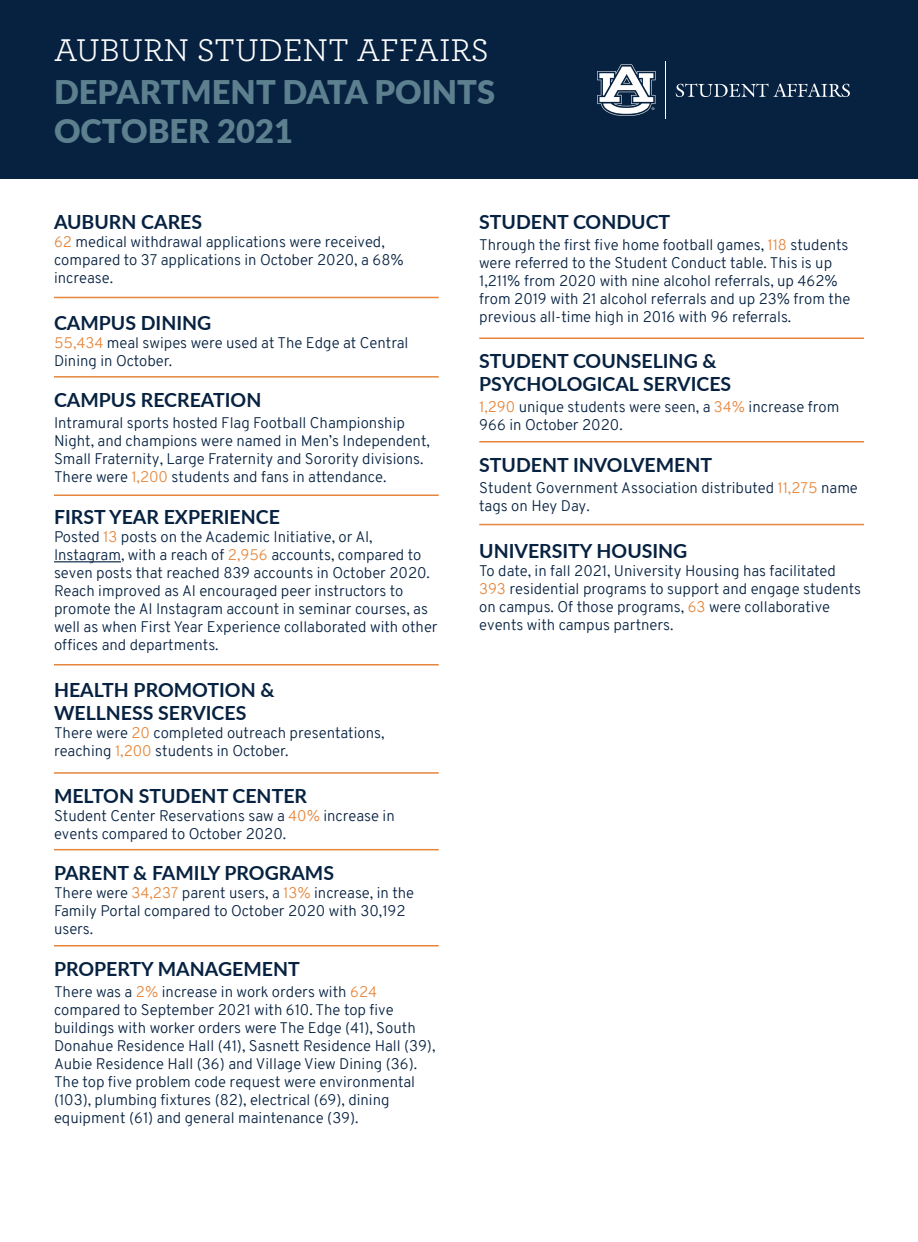
<style>
.page{position:relative;width:918px;height:1242px;background:#fff}
.page>*{position:absolute;margin:0;border:0;box-sizing:border-box;transform-origin:0 0}
.t1{font:33px "Archer";color:#fff}
.t2{font:900 32.7px/39.2px "Lato";color:#5d808f}
.t3{font:700 19.5px/23.4px "Lato";color:#072241}
.t4{font:300 15px/18px "Overpass";color:#072241}
.s1{color:#e5873d}
.s2{color:#e6853b}
.s3{color:#072342}
</style>
<div class="page">
<div style="left:0;top:0;width:918px;height:178px;background:#072241"></div>
<hr style="left:54px;top:561px;width:67px;height:1px;background:#072342">
<hr style="left:54px;top:376px;width:385px;height:2px;background:#e6853b">
<hr style="left:54px;top:772px;width:385px;height:2px;background:#e6853b">
<hr style="left:54px;top:494px;width:385px;height:2px;background:#e6853b">
<hr style="left:54px;top:664px;width:385px;height:2px;background:#e6853b">
<hr style="left:54px;top:849px;width:385px;height:1px;background:#e6853b">
<hr style="left:479px;top:338px;width:385px;height:1px;background:#e6853b">
<hr style="left:479px;top:441px;width:385px;height:1px;background:#e6853b">
<hr style="left:479px;top:524px;width:385px;height:1px;background:#e6853b">
<svg style="left:676px;top:83px;width:174px;height:14px"></svg>
<hr style="left:665px;top:61px;width:1px;height:58px;background:#fff">
<svg style="left:597px;top:64px;width:59px;height:52px"></svg>
<hr style="left:54px;top:945px;width:385px;height:1px;background:#e6853b">
<hr style="left:54px;top:297px;width:385px;height:1px;background:#e6853b">
<h1 class="t1" style="left:54px;top:28px;width:436px">AUBURN STUDENT AFFAIRS</h1>
<h2 class="t2" style="left:54px;top:71px;width:443px">DEPARTMENT DATA POINTS<br>OCTOBER 2021</h2>
<h3 class="t3" style="left:54px;top:210px;width:150px">AUBURN CARES</h3>
<p class="t4" style="left:54px;top:233px;width:351px"><span class="s1">62</span> medical withdrawal applications were received, compared to 37 applications in October 2020, a 68% increase.</p>
<h3 class="t3" style="left:54px;top:310px;width:159px">CAMPUS DINING</h3>
<p class="t4" style="left:54px;top:334px;width:356px"><span class="s2">55,434</span> meal swipes were used at The Edge at Central<br>Dining in October.</p>
<h3 class="t3" style="left:54px;top:388px;width:209px">CAMPUS RECREATION</h3>
<p class="t4" style="left:54px;top:414px;width:377px">Intramural sports hosted <span class="s3">Flag Football Championship Night</span>, and champions were named in Men’s Independent, Small Fraternity, Large Fraternity and Sorority divisions.<br>There were <span class="s1">1,200</span> students and fans in attendance.</p>
<h3 class="t3" style="left:54px;top:504px;width:227px">FIRST YEAR EXPERIENCE</h3>
<p class="t4" style="left:54px;top:528px;width:385px">Posted <span class="s1">13</span> posts on the Academic Initiative, or AI, <span class="s3">Instagram</span>, with a reach of <span class="s1">2,956</span> accounts, compared to seven posts that reached 839 accounts in October 2020.<br>Reach improved as AI encouraged peer instructors to promote the AI Instagram account in seminar courses, as well as when First Year Experience collaborated with other offices and departments.</p>
<h3 class="t3" style="left:54px;top:677px;width:222px">HEALTH PROMOTION &amp;<br>WELLNESS SERVICES</h3>
<p class="t4" style="left:54px;top:724px;width:332px">There were <span class="s1">20</span> completed outreach presentations, reaching <span class="s1">1,200</span> students in October.</p>
<h3 class="t3" style="left:54px;top:783px;width:255px">MELTON STUDENT CENTER</h3>
<p class="t4" style="left:54px;top:807px;width:342px">Student Center Reservations saw a <span class="s2">40%</span> increase in events compared to October 2020.</p>
<h3 class="t3" style="left:54px;top:861px;width:282px">PARENT &amp; FAMILY PROGRAMS</h3>
<p class="t4" style="left:54px;top:884px;width:362px">There were <span class="s1">34,237</span> parent users, a <span class="s1">13%</span> increase, in the<br>Family Portal compared to October 2020 with 30,192 users.</p>
<h3 class="t3" style="left:54px;top:956px;width:247px">PROPERTY MANAGEMENT</h3>
<p class="t4" style="left:54px;top:982px;width:383px">There was a <span class="s1">2%</span> increase in work orders with <span class="s1">624 </span>compared to September 2021 with 610. The top five buildings with worker orders were The Edge (41), South Donahue Residence Hall (41), Sasnett Residence Hall (39), Aubie Residence Hall (36) and Village View Dining (36).<br>The top five problem code request were environmental (103), plumbing fixtures (82), electrical (69), dining equipment (61) and general maintenance (39).</p>
<h3 class="t3" style="left:479px;top:210px;width:193px">STUDENT CONDUCT</h3>
<p class="t4" style="left:479px;top:236px;width:373px">Through the first five home football games, <span class="s2">118</span> students were referred to the Student Conduct table. This is up 1,211% from 2020 with nine alcohol referrals, up 462% from 2019 with 21 alcohol referrals and up 23% from the previous all-time high in 2016 with 96 referrals.</p>
<h3 class="t3" style="left:479px;top:348px;width:254px">STUDENT COUNSELING &amp;<br>PSYCHOLOGICAL SERVICES</h3>
<p class="t4" style="left:479px;top:398px;width:362px"><span class="s2">1,290</span> unique students were seen, a <span class="s1">34%</span> increase from<br>966 in October 2020.</p>
<h3 class="t3" style="left:479px;top:452px;width:234px">STUDENT INVOLVEMENT</h3>
<p class="t4" style="left:479px;top:479px;width:380px">Student Government Association distributed <span class="s1">11,275</span> name tags on Hey Day.</p>
<h3 class="t3" style="left:479px;top:538px;width:210px">UNIVERSITY HOUSING</h3>
<p class="t4" style="left:479px;top:562px;width:384px">To date, in fall 2021, University Housing has facilitated <span class="s1">393</span> residential programs to support and engage students on campus. Of those programs, <span class="s1">63</span> were collaborative events with campus partners.</p>
</div>
